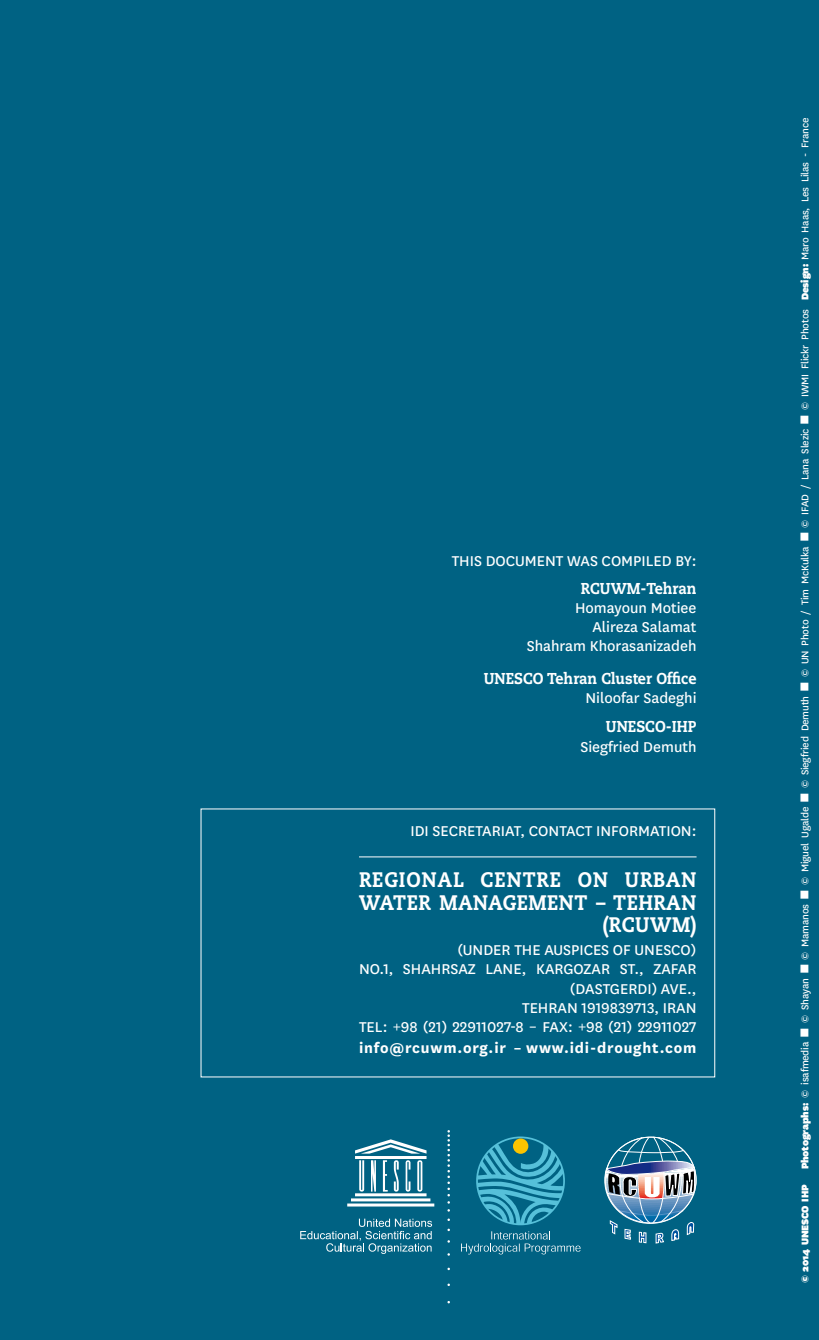
<style>
.page{position:relative;width:819px;height:1340px;background:#fff}
.page>*{position:absolute;margin:0;border:0;box-sizing:border-box;transform-origin:0 0}
.t1{font:800 21px/22.8px "Caecilia LT Std";letter-spacing:.05em;color:#fff;scale:.9 1}
.t2{font:16.62px/19.2px "National";color:#fff}
.t3{font:700 16.62px "National";letter-spacing:.05em;color:#fff}
.t4{font:800 15.75px "Caecilia LT Std";color:#fff;scale:.9 1}
.t5{font:11.38px "National";letter-spacing:-.015em;color:#fff}
.t6{font:900 11.38px "National";letter-spacing:-.015em;color:#fff}
.s1{font-weight:900}
</style>
<div class="page">
<div style="left:0;top:0;width:819px;height:1339px;background:#006283"></div>
<hr style="left:359px;top:856px;width:337px;height:1px;background:#fff">
<svg style="left:477px;top:1143px;width:87px;height:81px"></svg>
<div style="left:513px;top:1138px;width:15px;height:15px;background:#fcc400;border-radius:50%"></div>
<svg style="left:461px;top:1231px;width:119px;height:23px"></svg>
<hr style="left:355px;top:1193px;width:71px;height:3px;background:#fff">
<hr style="left:351px;top:1198px;width:79px;height:3px;background:#fff">
<hr style="left:347px;top:1203px;width:87px;height:3px;background:#fff">
<hr style="left:355px;top:1155px;width:71px;height:3px;background:#fff">
<svg style="left:355px;top:1139px;width:71px;height:14px"></svg>
<svg style="left:359px;top:1160px;width:5px;height:31px"></svg>
<svg style="left:371px;top:1160px;width:5px;height:31px"></svg>
<svg style="left:383px;top:1160px;width:4px;height:31px"></svg>
<svg style="left:405px;top:1160px;width:5px;height:31px"></svg>
<svg style="left:417px;top:1160px;width:5px;height:31px"></svg>
<svg style="left:419px;top:1161px;width:1px;height:28px"></svg>
<svg style="left:394px;top:1160px;width:5px;height:31px"></svg>
<svg style="left:447px;top:1130px;width:3px;height:73px"></svg>
<svg style="left:300px;top:1218px;width:132px;height:35px"></svg>
<svg style="left:604px;top:1136px;width:93px;height:108px"></svg>
<p class="t2" style="left:451px;top:550px;width:45px">THIS DOCUMENT</p>
<p class="t2" style="left:567px;top:550px;width:11px">WAS</p>
<p class="t2" style="left:601px;top:550px;width:10px">COMPILED</p>
<p class="t2" style="left:675px;top:550px;width:23px">BY:</p>
<p class="t4" style="left:581px;top:578px;width:130px">RCUWM-TEHRAN</p>
<p class="t2" style="left:526px;top:597px;width:171px;text-align:right">HOMAYOUN MOTIEE<br>ALIREZA SALAMAT<br>SHAHRAM KHORASANIZADEH</p>
<p class="t4" style="left:484px;top:668px;width:12px">UNE</p>
<p class="t4" style="left:514px;top:668px;width:204px">SCO TEHRAN CLUSTER OFFICE</p>
<p class="t2" style="left:585px;top:687px;width:113px">NILOOFAR SADEGHI</p>
<p class="t4" style="left:606px;top:717px;width:12px">UNE</p>
<p class="t4" style="left:636px;top:717px;width:68px">SCO-IHP</p>
<p class="t2" style="left:580px;top:736px;width:118px">SIEGFRIED DEMUTH</p>
<p class="t2" style="left:410px;top:820px;width:40px">IDI SECRETARIAT</p>
<p class="t2" style="left:520px;top:820px;width:28px">, CONTACT</p>
<p class="t2" style="left:596px;top:820px;width:33px">INFORMATION</p>
<p class="t2" style="left:691px;top:820px;width:6px">:</p>
<p class="t1" style="left:359px;top:868px;width:376px">REGIONAL CENTRE ON URBAN<br>WATER MANAGEMENT – TEHRA</p>
<p class="t1" style="left:602px;top:890px;width:106px;text-align:right">N (RCUWM)</p>
<p class="t2" style="left:457px;top:939px;width:16px">(UNDER</p>
<p class="t2" style="left:514px;top:939px;width:10px">THE</p>
<p class="t2" style="left:544px;top:939px;width:10px">AUSPICES</p>
<p class="t2" style="left:613px;top:939px;width:85px">OF UNESCO)</p>
<p class="t2" style="left:359px;top:958px;width:63px">NO.1, SHAHRSA</p>
<p class="t2" style="left:468px;top:958px;width:88px">Z LANE , KARGO</p>
<p class="t2" style="left:570px;top:958px;width:118px;text-indent:14px">ZAR ST., ZA FAR (DASTGERDI</p>
<p class="t2" style="left:651px;top:978px;width:46px">) AVE.,</p>
<p class="t2" style="left:359px;top:997px;width:339px;text-indent:222px">1919839713, IRAN<br>TEL : +98 (21) 22911027-8 – FAX: +98 (21) 22911027</p>
<p class="t3" style="left:359px;top:1036px;width:339px">info@rcuwm.org.ir – www.idi-drought.com</p>
<p class="t2" style="left:522px;top:997px;width:18px">TEHRAN</p>
<p class="t5" style="left:797px;top:1169px;width:1053px;rotate:-90deg"><span class="s1">Photographs:</span> © ISAFMEDIA ■ © SHAYAN ■ © MAMANOS ■ © MIGUEL UGALDE ■ © SIEGFRIED DEMUTH ■ © UN PHOTO / TIM MCKULKA ■ © IFAD / LANA SLEZIC ■ © IWMI FLICKR PHOTOS <span class="s1">Design:</span> MARO HAAS, LES LILAS - FRANCE</p>
<p class="t6" style="left:797px;top:1283px;width:100px;rotate:-90deg">© 2014 UNESCO IHP</p>
</div>
